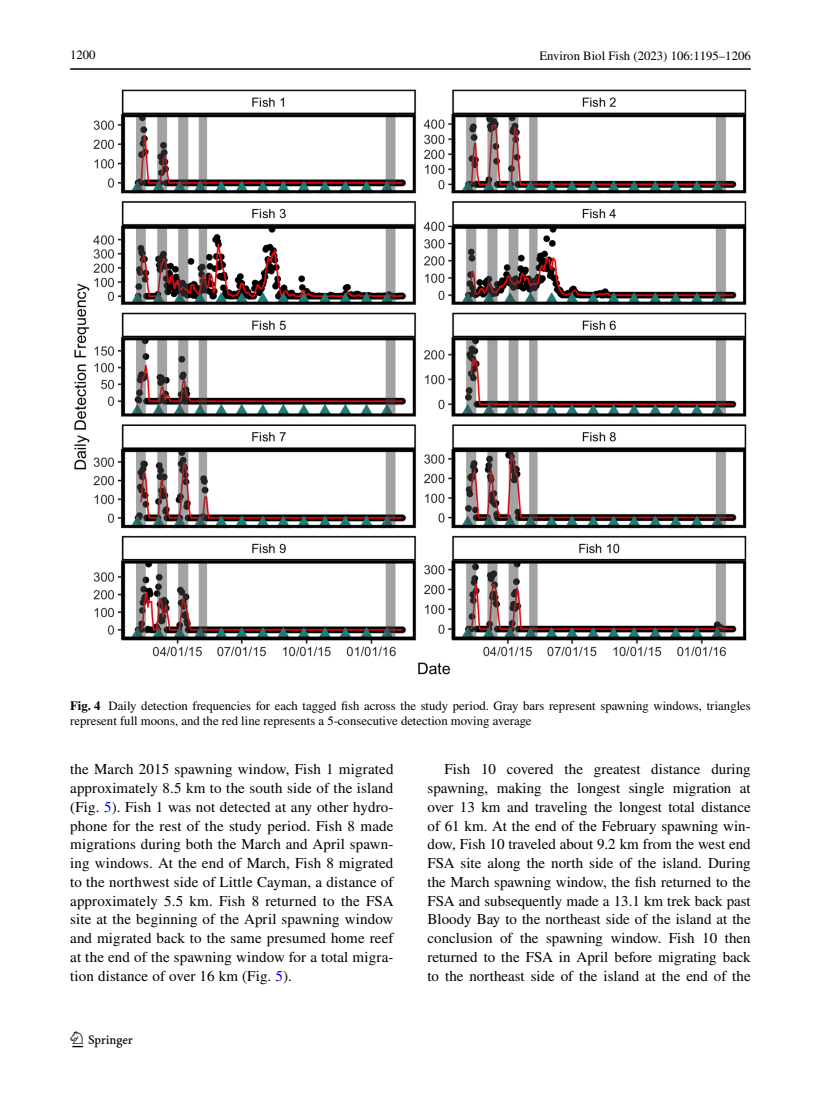
<style>
.page{position:relative;width:821px;height:1106px;background:#fff}
.page>*{position:absolute;margin:0;border:0;box-sizing:border-box;transform-origin:0 0}
.t1{font:22.5px "Springnew Regular 2";color:#000}
.t2{font:15px/18.8px "STIX";letter-spacing:.005em;color:#000;text-align:justify}
.t3{font:12.75px/15px "STIX";color:#000}
.s1{font-weight:700}
.s2{color:#00f}
</style>
<div class="page">
<hr style="left:70px;top:68px;width:680px;height:2px;background:#000">
<img style="left:74px;top:89px;width:672px;height:585px">
<p class="t3" style="left:70px;top:48px;width:27px">1200</p>
<p class="t3" style="left:539px;top:49px;width:213px">Environ Biol Fish (2023) 106:1195–1206</p>
<p class="t3" style="left:70px;top:699px;width:682px"><span class="s1">Fig. 4</span> Daily detection frequencies for each tagged fish across the study period. Gray bars represent spawning windows, triangles represent full moons, and the red line represents a 5-consecutive detection moving average</p>
<p class="t2" style="left:70px;top:761px;width:325px">the March 2015 spawning window, Fish 1 migrated approximately 8.5 km to the south side of the island (Fig. <span class="s2">5</span>). Fish 1 was not detected at any other hydro&shy;phone for the rest of the study period. Fish 8 made migrations during both the March and April spawn&shy;ing windows. At the end of March, Fish 8 migrated to the northwest side of Little Cayman, a distance of approximately 5.5 km. Fish 8 returned to the FSA site at the beginning of the April spawning window and migrated back to the same presumed home reef at the end of the spawning window for a total migra&shy;tion distance of over 16 km (Fig. <span class="s2">5</span>).</p>
<p class="t2" style="left:427px;top:761px;width:325px;text-indent:17px">Fish 10 covered the greatest distance during spawning, making the longest single migration at over 13 km and traveling the longest total distance of 61 km. At the end of the February spawning win&shy;dow, Fish 10 traveled about 9.2 km from the west end FSA site along the north side of the island. During the March spawning window, the fish returned to the FSA and subsequently made a 13.1 km trek back past Bloody Bay to the northeast side of the island at the conclusion of the spawning window. Fish 10 then returned to the FSA in April before migrating back to the northeast side of the island at the end of the</p>
<h1 class="t1" style="left:72px;top:1031px;width:62px">1 3</h1>
</div>
